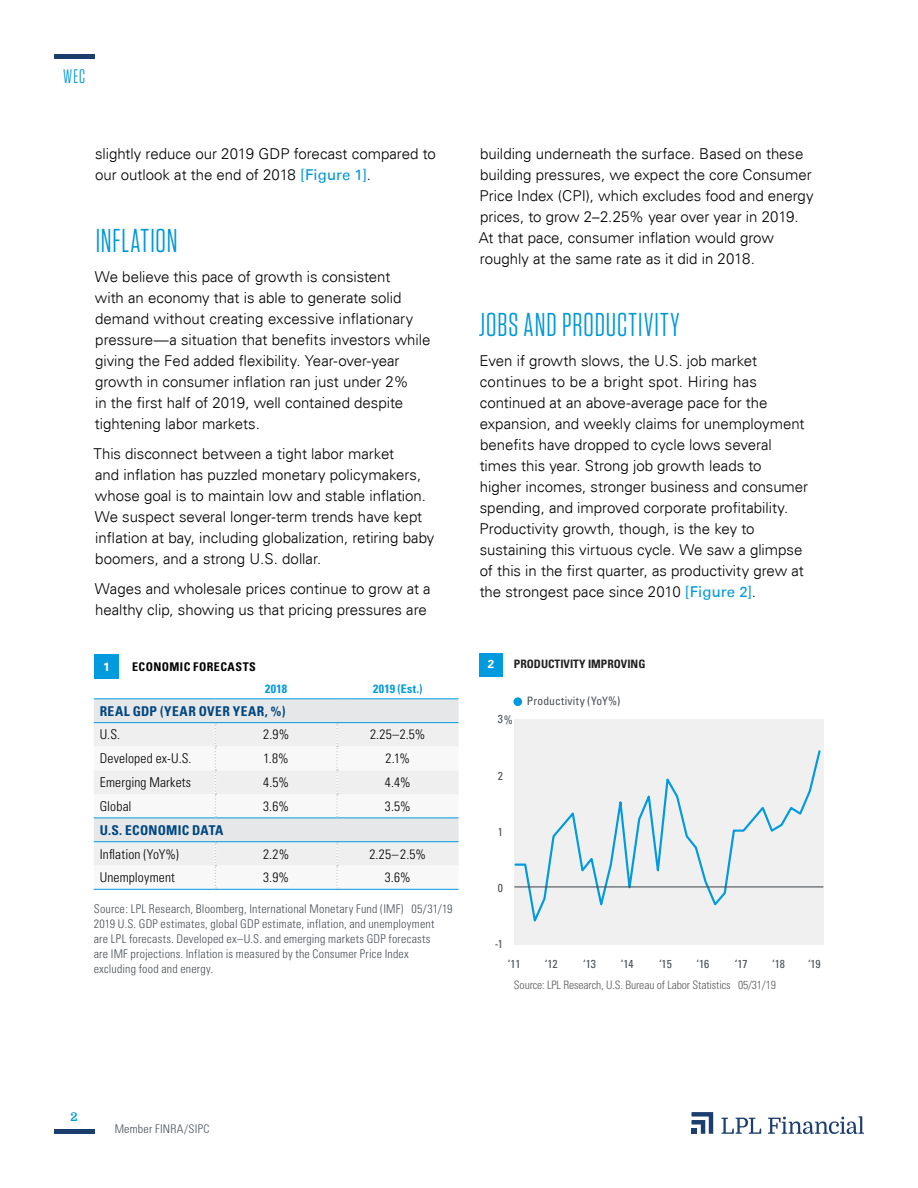
<style>
.page{position:relative;width:918px;height:1188px;background:#fff}
.page>*{position:absolute;margin:0;border:0;box-sizing:border-box;transform-origin:0 0}
.t1{font:33px "Tungsten Narrow";letter-spacing:.025em;color:#0098d8}
.t2{font:19.5px "Tungsten Narrow";color:#0098d8}
.t3{font:300 15px/21px "Univers";color:#000}
.t4{font:300 condensed 13.5px "Univers LT Std";letter-spacing:.01em;color:#000}
.t5{font:700 condensed 13.5px "Univers";letter-spacing:.02em;color:#00467f}
.t6{font:300 condensed 12px/15px "Univers";letter-spacing:.015em;color:#484f55}
.t7{font:700 condensed 12px "Univers LT Std";letter-spacing:.035em;color:#000}
.t8{font:300 condensed 12px "Univers 47";letter-spacing:.02em;color:#484f55}
.t9{font:700 condensed 12px "Univers LT Std";letter-spacing:.03em;color:#009ade}
.t10{font:700 12px "Domine";color:#0098d8}
.t11{font:700 12px "Univers LT Std";color:#fff}
.t12{font:300 condensed 11.55px "Univers LT Std";letter-spacing:-.01em;color:#595a5c}
.t13{font:condensed 11.55px "Univers LT Std";letter-spacing:-.005em;color:#484f55}
.t14{font:700 condensed 11.55px "Univers LT Std";color:#221f1f}
.t15{font:condensed 11.55px "Univers LT Std";letter-spacing:.015em;color:#484f55}
.t16{font:700 11.55px "Univers LT Std";color:#fff}
.s1{font-family:"Univers 55 Roman";font-weight:400;color:#0098d8}
</style>
<div class="page">
<hr style="left:54px;top:1130px;width:40px;height:4px;background:#1b3e6f">
<hr style="left:54px;top:54px;width:40px;height:4px;background:#1b3e6f">
<svg style="left:692px;top:1112px;width:21px;height:22px"></svg>
<svg style="left:721px;top:1118px;width:40px;height:16px"></svg>
<svg style="left:768px;top:1116px;width:96px;height:18px"></svg>
<div style="left:515px;top:719px;width:309px;height:225px;background:#f0f0f0"></div>
<div style="left:513px;top:697px;width:9px;height:9px;background:#009ade;border-radius:50%"></div>
<svg style="left:514px;top:749px;width:308px;height:179px"></svg>
<hr style="left:514px;top:886px;width:309px;height:1px;background:#484f55">
<div style="left:479px;top:653px;width:24px;height:24px;background:#009ade"></div>
<div style="left:94px;top:699px;width:365px;height:23px;background:#e6e7e8"></div>
<div style="left:94px;top:723px;width:365px;height:23px;background:#efeff0"></div>
<svg style="left:94px;top:746px;width:365px;height:143px;fill:#f4f4f4"></svg>
<hr style="left:94px;top:698px;width:121px;height:1px;background:#009ade">
<hr style="left:215px;top:698px;width:122px;height:1px;background:#009ade">
<hr style="left:337px;top:698px;width:122px;height:1px;background:#009ade">
<hr style="left:94px;top:818px;width:121px;height:1px;background:#009ade">
<hr style="left:215px;top:818px;width:122px;height:1px;background:#009ade">
<hr style="left:337px;top:818px;width:122px;height:1px;background:#009ade">
<hr style="left:94px;top:889px;width:121px;height:1px;background:#009ade">
<hr style="left:215px;top:889px;width:122px;height:1px;background:#009ade">
<hr style="left:337px;top:889px;width:122px;height:1px;background:#009ade">
<svg style="left:215px;top:723px;width:1px;height:95px"></svg>
<svg style="left:336px;top:723px;width:2px;height:95px"></svg>
<svg style="left:215px;top:842px;width:1px;height:47px"></svg>
<svg style="left:336px;top:842px;width:2px;height:47px"></svg>
<hr style="left:94px;top:722px;width:121px;height:1px;background:#009ade">
<hr style="left:215px;top:722px;width:122px;height:1px;background:#009ade">
<hr style="left:337px;top:722px;width:122px;height:1px;background:#009ade">
<hr style="left:94px;top:841px;width:121px;height:1px;background:#009ade">
<hr style="left:215px;top:841px;width:122px;height:1px;background:#009ade">
<hr style="left:337px;top:841px;width:122px;height:1px;background:#009ade">
<div style="left:94px;top:654px;width:25px;height:25px;background:#009ade"></div>
<h2 class="t2" style="left:63px;top:67px;width:24px">WEC</h2>
<p class="t3" style="left:95px;top:144px;width:342px">slightly reduce our 2019 GDP forecast compared to our outlook at the end of 2018 <span class="s1">[Figure 1]</span>.</p>
<h1 class="t1" style="left:96px;top:225px;width:83px">INFLATION</h1>
<p class="t3" style="left:95px;top:267px;width:337px">We believe this pace of growth is consistent<br>with an economy that is able to generate solid demand without creating excessive inflationary pressure—a situation that benefits investors while giving the Fed added flexibility. Year-over-year growth in consumer inflation ran just under 2%<br>in the first half of 2019, well contained despite tightening labor markets.</p>
<p class="t3" style="left:93px;top:444px;width:343px">This disconnect between a tight labor market<br>and inflation has puzzled monetary policymakers, whose goal is to maintain low and stable inflation.<br>We suspect several longer-term trends have kept inflation at bay, including globalization, retiring baby boomers, and a strong U.S. dollar.</p>
<p class="t3" style="left:95px;top:579px;width:337px">Wages and wholesale prices continue to grow at a healthy clip, showing us that pricing pressures are</p>
<p class="t11" style="left:103px;top:660px;width:8px">1</p>
<p class="t7" style="left:132px;top:659px;width:125px">ECONOMIC FORECASTS</p>
<p class="t9" style="left:265px;top:681px;width:24px">2018</p>
<p class="t9" style="left:373px;top:681px;width:51px">2019 (Est.)</p>
<p class="t5" style="left:100px;top:703px;width:187px">REAL GDP (YEAR OVER YEAR, %)</p>
<p class="t4" style="left:100px;top:727px;width:22px">U.S.</p>
<p class="t4" style="left:263px;top:727px;width:27px">2.9%</p>
<p class="t4" style="left:370px;top:727px;width:57px">2.25–2.5%</p>
<p class="t4" style="left:100px;top:750px;width:93px">Developed ex-U.S.</p>
<p class="t4" style="left:264px;top:750px;width:27px">1.8%</p>
<p class="t4" style="left:386px;top:750px;width:26px">2.1%</p>
<p class="t4" style="left:100px;top:774px;width:93px">Emerging Markets</p>
<p class="t4" style="left:263px;top:774px;width:27px">4.5%</p>
<p class="t4" style="left:385px;top:774px;width:27px">4.4%</p>
<p class="t4" style="left:100px;top:798px;width:33px">Global</p>
<p class="t4" style="left:263px;top:798px;width:27px">3.6%</p>
<p class="t4" style="left:385px;top:798px;width:27px">3.5%</p>
<p class="t5" style="left:100px;top:822px;width:125px">U.S. ECONOMIC DATA</p>
<p class="t4" style="left:100px;top:846px;width:80px">Inflation (YoY%)</p>
<p class="t4" style="left:263px;top:846px;width:28px">2.2%</p>
<p class="t4" style="left:369px;top:846px;width:58px">2.25–2.5%</p>
<p class="t4" style="left:100px;top:869px;width:77px">Unemployment</p>
<p class="t4" style="left:263px;top:869px;width:27px">3.9%</p>
<p class="t4" style="left:385px;top:869px;width:27px">3.6%</p>
<p class="t6" style="left:94px;top:902px;width:360px">Source: LPL Research, Bloomberg, International Monetary Fund (IMF) 05/31/19<br>2019 U.S. GDP estimates, global GDP estimate, inflation, and unemployment<br>are LPL forecasts. Developed ex–U.S. and emerging markets GDP forecasts<br>are IMF projections. Inflation is measured by the Consumer Price Index excluding food and energy.</p>
<p class="t3" style="left:479px;top:144px;width:336px">building underneath the surface. Based on these building pressures, we expect the core Consumer Price Index (CPI), which excludes food and energy prices, to grow 2–2.25% year over year in 2019.<br>At that pace, consumer inflation would grow roughly at the same rate as it did in 2018.</p>
<h1 class="t1" style="left:479px;top:309px;width:202px">JOBS AND PRODUCTIVITY</h1>
<p class="t3" style="left:480px;top:351px;width:330px">Even if growth slows, the U.S. job market continues to be a bright spot. Hiring has continued at an above-average pace for the expansion, and weekly claims for unemployment benefits have dropped to cycle lows several times this year. Strong job growth leads to<br>higher incomes, stronger business and consumer spending, and improved corporate profitability.<br>Productivity growth, though, is the key to sustaining this virtuous cycle. We saw a glimpse of this in the first quarter, as productivity grew at the strongest pace since 2010 <span class="s1">[Figure 2]</span>.</p>
<p class="t16" style="left:488px;top:657px;width:8px">2</p>
<p class="t14" style="left:514px;top:657px;width:133px">PRODUCTIVITY IMPROVING</p>
<p class="t13" style="left:498px;top:712px;width:17px">3%</p>
<p class="t15" style="left:527px;top:694px;width:95px">Productivity (YoY%)</p>
<p class="t13" style="left:498px;top:768px;width:7px">2</p>
<p class="t13" style="left:498px;top:824px;width:7px">1</p>
<p class="t13" style="left:498px;top:880px;width:7px">0</p>
<p class="t13" style="left:495px;top:936px;width:10px">-1</p>
<p class="t13" style="left:508px;top:957px;width:14px">‘11</p>
<p class="t13" style="left:545px;top:957px;width:14px">‘12</p>
<p class="t13" style="left:583px;top:957px;width:14px">‘13</p>
<p class="t13" style="left:621px;top:957px;width:14px">‘14</p>
<p class="t13" style="left:659px;top:957px;width:14px">‘15</p>
<p class="t13" style="left:697px;top:957px;width:14px">‘16</p>
<p class="t13" style="left:735px;top:957px;width:14px">‘17</p>
<p class="t13" style="left:772px;top:957px;width:14px">‘18</p>
<p class="t13" style="left:808px;top:957px;width:14px">‘19</p>
<p class="t12" style="left:514px;top:978px;width:263px">Source: LPL Research, U.S. Bureau of Labor Statistics 05/31/19</p>
<p class="t10" style="left:71px;top:1110px;width:9px">2</p>
<p class="t8" style="left:115px;top:1122px;width:96px">Member FINRA/SIPC</p>
</div>
